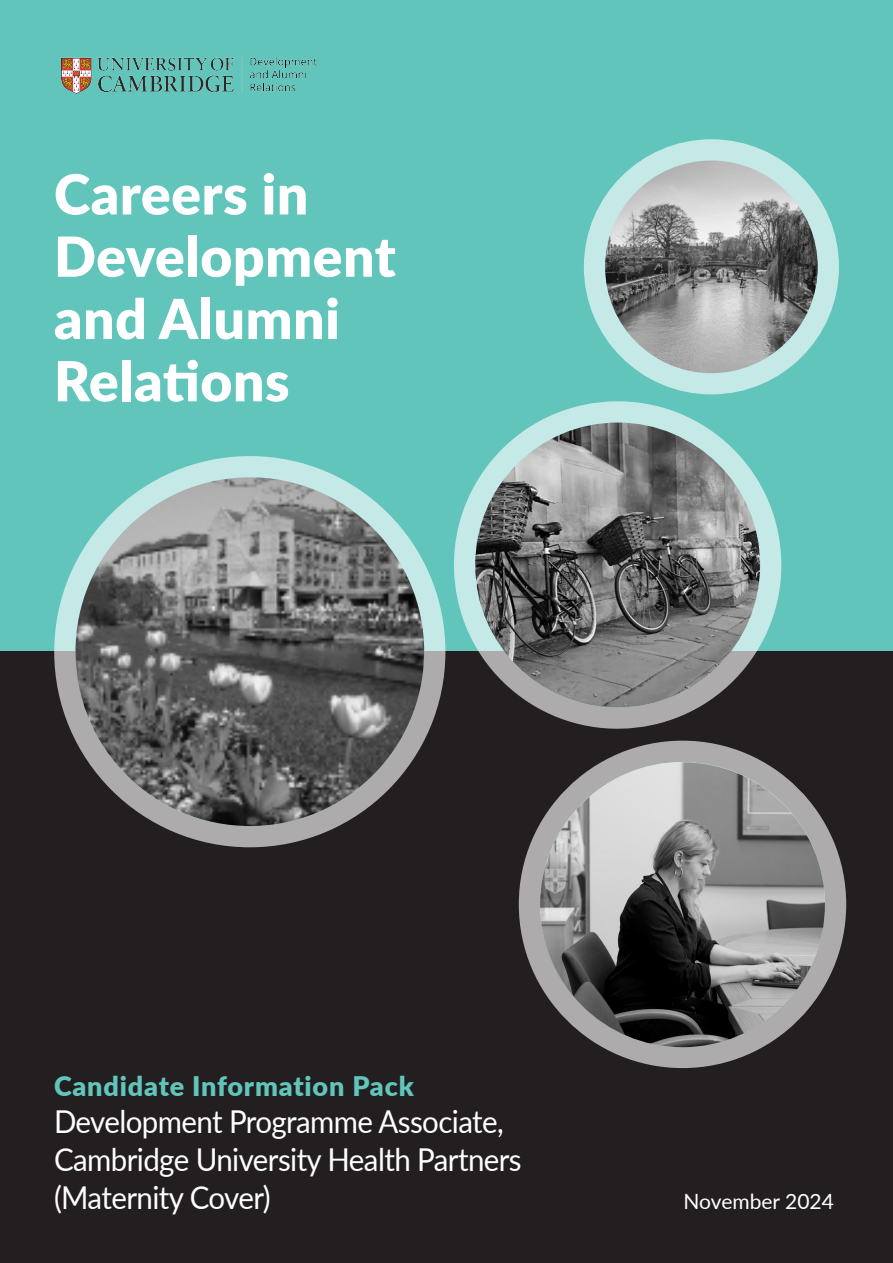
<style>
.page{position:relative;width:893px;height:1263px;background:#fff}
.page>*{position:absolute;margin:0;border:0;box-sizing:border-box;transform-origin:0 0}
.t1{font:900 55.2px/62.2px "Lato";letter-spacing:.01em;color:#fff}
.t2{font:31.5px/37.8px "Lato";letter-spacing:-.02em;color:#fff;scale:.94 1}
.t3{font:900 27px "Lato";letter-spacing:.03em;color:#61c5bc}
.t4{font:21px "Lato";color:#fff}
</style>
<div class="page">
<div style="left:0;top:0;width:893px;height:652px;background:#61c5bc"></div>
<div style="left:0;top:652px;width:893px;height:611px;background:#231f20"></div>
<div style="left:519px;top:741px;width:327px;height:327px;background:#adabab;border-radius:50%"></div>
<div style="left:584px;top:139px;width:255px;height:255px;background:#c4e9e6;border-radius:50%"></div>
<svg style="left:433px;top:381px;width:369px;height:368px"></svg>
<svg style="left:54px;top:456px;width:391px;height:391px;background:#b7c9c8"></svg>
<img style="left:62px;top:57px;width:254px;height:36px">
<img style="left:540px;top:762px;width:285px;height:285px;border-radius:142px">
<img style="left:475px;top:423px;width:285px;height:284px;border-radius:142px">
<img style="left:75px;top:477px;width:349px;height:349px;border-radius:174px">
<img style="left:605px;top:161px;width:213px;height:212px;border-radius:106px">
<p class="t1" style="left:54px;top:161px;width:343px">Careers in<br>Development</p>
<p class="t1" style="left:54px;top:285px;width:287px">and Alumni<br>Relations</p>
<p class="t3" style="left:54px;top:1065px;width:361px">Candidate Information Pack</p>
<p class="t2" style="left:54px;top:1102px;width:499px">Development Programme Associate,<br>Cambridge University Health Partners (Maternity Cover)</p>
<p class="t4" style="left:683px;top:1186px;width:152px">November 2024</p>
</div>
